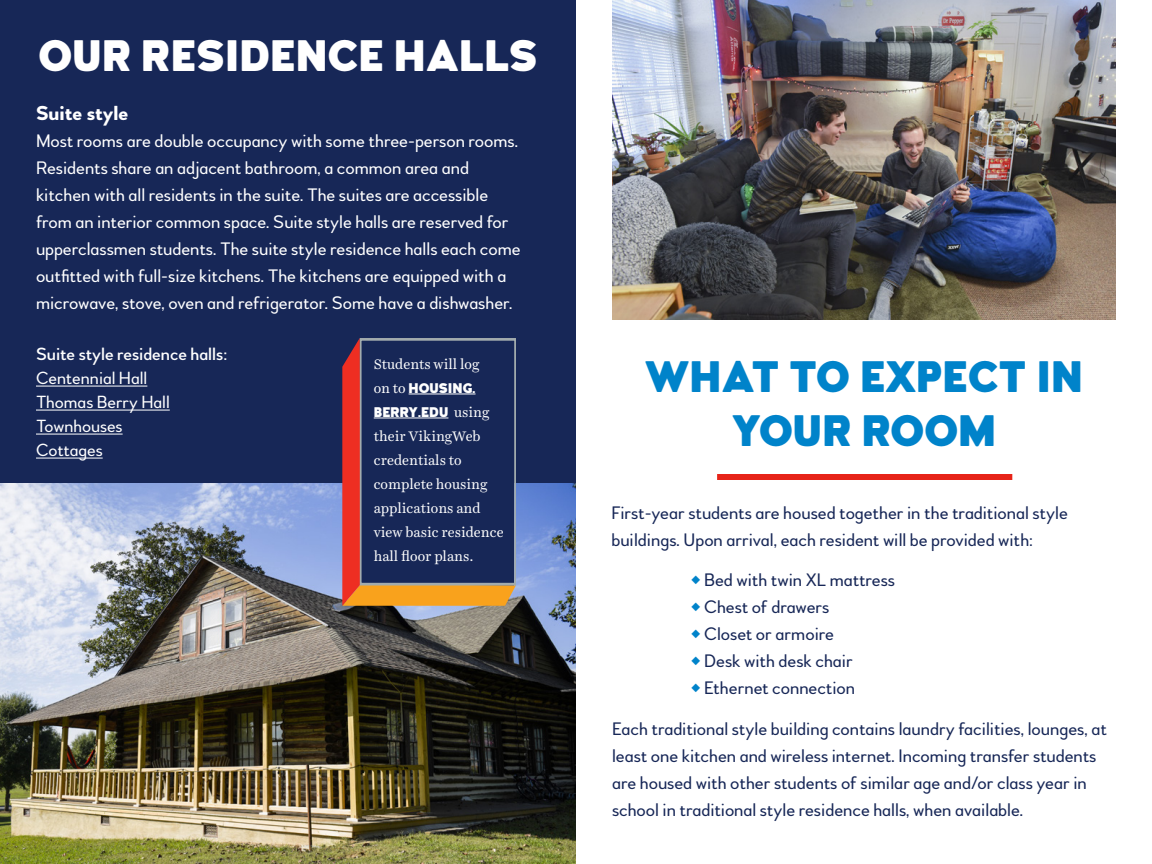
<style>
.page{position:relative;width:1152px;height:864px;background:#fff}
.page>*{position:absolute;margin:0;border:0;box-sizing:border-box;transform-origin:0 0}
.t1{font:900 44px/54px "Woodford Bourne";color:#0083ca;text-align:center}
.t2{font:900 44px "Woodford Bourne";color:#fff}
.t3{font:700 20px "Woodford Bourne";color:#fff}
.t4{font:18px/27px "Woodford Bourne";color:#172757}
.t5{font:18px/27px "Woodford Bourne";color:#fff}
.t6{font:17.6px/24px "Woodford Bourne";color:#fff}
.t7{font:500 17.6px "Woodford Bourne";color:#fff}
.t8{font:14px/24px "Harriet Text";color:#fff}
.t9{font:900 14px/24px "Woodford Bourne";color:#fff}
.s1{font-family:"Harriet Text";font-weight:400}
.s2{color:#0083ca}
</style>
<div class="page">
<img style="left:612px;top:0;width:504px;height:320px">
<div style="left:717px;top:474px;width:295px;height:6px;background:#e72419"></div>
<div style="left:0;top:0;width:576px;height:864px;background:#172757"></div>
<hr style="left:36px;top:386px;width:111px;height:1px;background:#fff">
<hr style="left:36px;top:410px;width:134px;height:1px;background:#fff">
<hr style="left:36px;top:434px;width:87px;height:1px;background:#fff">
<hr style="left:36px;top:458px;width:67px;height:1px;background:#fff">
<img style="left:0;top:484px;width:576px;height:380px">
<svg style="left:342px;top:338px;width:174px;height:268px"></svg>
<div style="left:360px;top:338px;width:156px;height:247px;border:2px solid #a2abad"></div>
<hr style="left:409px;top:394px;width:67px;height:1px;background:#fff">
<hr style="left:374px;top:418px;width:74px;height:1px;background:#fff">
<h1 class="t2" style="left:39px;top:29px;width:500px">OUR RESIDENCE HALLS</h1>
<p class="t3" style="left:36px;top:101px;width:94px">Suite style</p>
<p class="t5" style="left:36px;top:128px;width:486px">Most rooms are double occupancy with some three-person rooms.<br>Residents share an adjacent bathroom, a common area and kitchen with all residents in the suite. The suites are accessible from an interior common space. Suite style halls are reserved for upperclassmen students. The suite style residence halls each come outfitted with full-size kitchens. The kitchens are equipped with a microwave, stove, oven and refrigerator. Some have a dishwasher.</p>
<p class="t7" style="left:36px;top:344px;width:193px">Suite style residence halls:</p>
<p class="t6" style="left:36px;top:367px;width:135px">Centennial Hall<br>Thomas Berry Hall<br>Townhouses<br>Cottages</p>
<p class="t8" style="left:374px;top:352px;width:107px">Students will log</p>
<p class="t9" style="left:374px;top:376px;width:117px"><span class="s1">on to</span> HOUSING.<br>BERRY.EDU <span class="s1">using</span></p>
<p class="t8" style="left:374px;top:424px;width:131px">their VikingWeb credentials to complete housing applications and view basic residence hall floor plans.</p>
<h1 class="t1" style="left:645px;top:350px;width:440px">WHAT TO EXPECT IN<br>YOUR ROOM</h1>
<p class="t4" style="left:611px;top:500px;width:458px">First-year students are housed together in the traditional style buildings. Upon arrival, each resident will be provided with:</p>
<p class="t4" style="left:691px;top:567px;width:205px"><span class="s2">◆</span> Bed with twin XL mattress</p>
<p class="t4" style="left:691px;top:594px;width:140px"><span class="s2">◆</span> Chest of drawers</p>
<p class="t4" style="left:691px;top:621px;width:144px"><span class="s2">◆</span> Closet or armoire</p>
<p class="t4" style="left:691px;top:648px;width:163px"><span class="s2">◆</span> Desk with desk chair</p>
<p class="t4" style="left:691px;top:675px;width:165px"><span class="s2">◆</span> Ethernet connection</p>
<p class="t4" style="left:612px;top:715px;width:496px">Each traditional style building contains laundry facilities, lounges, at least one kitchen and wireless internet. Incoming transfer students are housed with other students of similar age and/or class year in school in traditional style residence halls, when available.</p>
</div>
